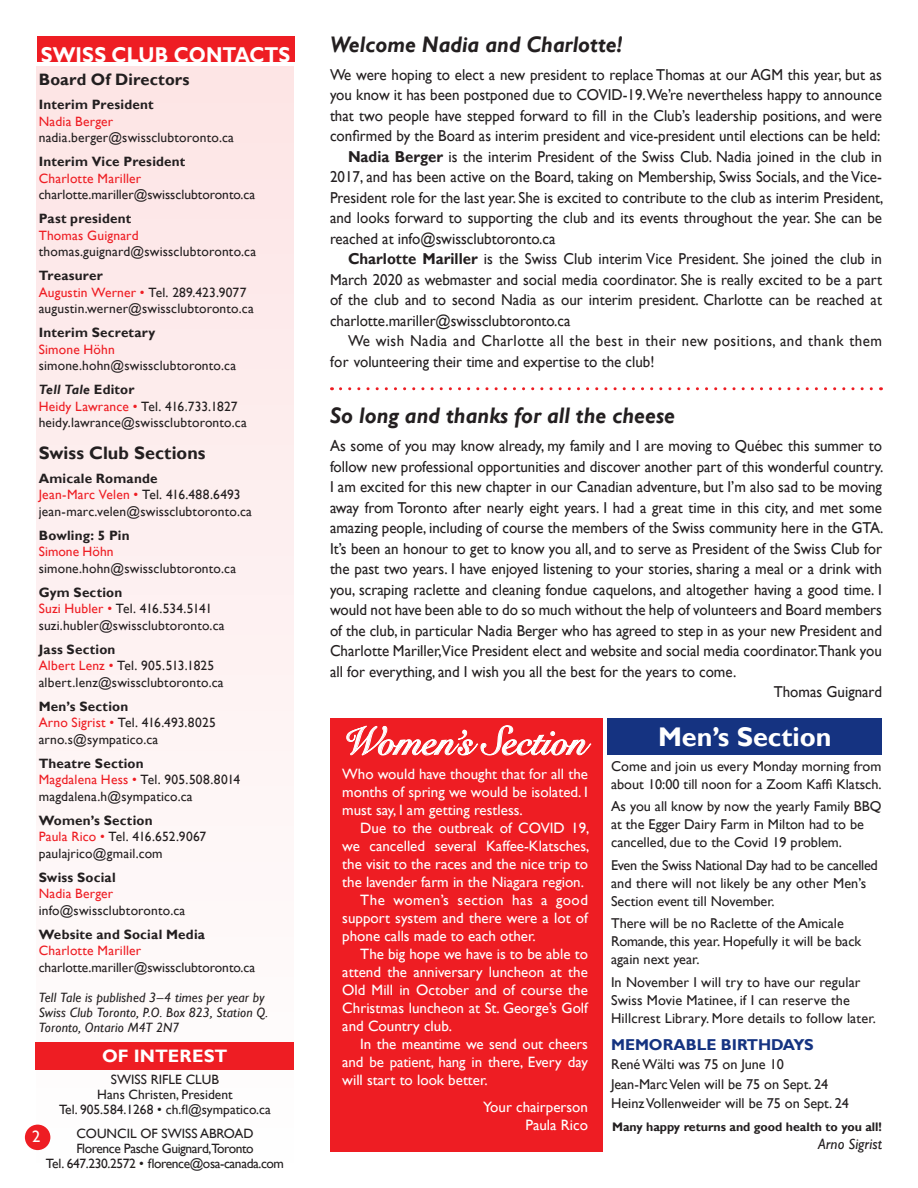
<style>
.page{position:relative;width:918px;height:1188px;background:#fff}
.page>*{position:absolute;margin:0;border:0;box-sizing:border-box;transform-origin:0 0}
.t1{font:39.6px "Snell Roundhand Bold Script";color:#fff;scale:.91 1}
.t2{font:700 27px "Gill Sans";color:#fff}
.t3{font:italic 700 22.5px "Gill Sans";color:#231f20;scale:.95 1}
.t4{font:700 21.45px "Gill Sans";letter-spacing:.005em;color:#fff;scale:.91 1}
.t5{font:700 18px "Gill Sans";letter-spacing:.005em;color:#231f20}
.t6{font:700 18px "Gill Sans";letter-spacing:.01em;color:#fff}
.t7{font:700 16.5px "Gill Sans";letter-spacing:.005em;color:#231f20}
.t8{font:16.5px "Gill Sans";color:#fff}
.t9{font:15.75px/20.5px "Gill Sans";color:#231f20;text-align:justify;scale:.95 1}
.t10{font:15.75px/20.5px "Gill Sans";letter-spacing:.03em;color:#231f20;scale:.95 1}
.t11{font:700 15.75px "Gill Sans";color:#153381}
.t12{font:15px/18px "Gill Sans";color:#fff;text-align:justify}
.t13{font:italic 15px "Gill Sans";color:#231f20}
.t14{font:14.25px/18px "Gill Sans";color:#231f20}
.t15{font:14.25px/19.5px "Gill Sans";color:#231f20}
.t16{font:13.5px/16.5px "Gill Sans";letter-spacing:.01em;color:#231f20}
.t17{font:13.5px/16.5px "Gill Sans";color:#231f20}
.t18{font:italic 13.5px/15px "Gill Sans";letter-spacing:.01em;color:#231f20}
.t19{font:13.5px/15px "Gill Sans";letter-spacing:-.03em;color:#231f20;text-align:center}
.t20{font:700 12.3px "Gill Sans";color:#231f20}
.s1{font-weight:700}
.s2{color:#ee1d23}
.s3{font-weight:700;font-style:italic}
</style>
<div class="page">
<div style="left:36px;top:66px;width:258px;height:1122px;background:linear-gradient(to right,#fef1f2,#fef1f2)"></div>
<div style="left:25px;top:1125px;width:25px;height:25px;background:#ee1d23;border-radius:50%"></div>
<div style="left:330px;top:718px;width:272px;height:434px;background:#ee1d23"></div>
<div style="left:37px;top:36px;width:258px;height:26px;background:#ee1d23"></div>
<svg style="left:340px;top:387px;width:541px;height:3px"></svg>
<div style="left:608px;top:718px;width:274px;height:37px;background:#153381"></div>
<div style="left:36px;top:1042px;width:258px;height:27px;background:#ee1d23"></div>
<svg style="left:346px;top:725px;width:246px;height:31px"></svg>
<p class="t4" style="left:41px;top:41px;width:276px">SWISS CLUB CONTACTS</p>
<p class="t7" style="left:39px;top:70px;width:152px">Board Of Directors</p>
<p class="t16" style="left:39px;top:97px;width:197px"><span class="s1">Interim President<br></span><span class="s2">Nadia Berger </span>nadia.berger@swissclubtoronto.ca</p>
<p class="t17" style="left:39px;top:153px;width:218px"><span class="s1">Interim Vice President<br></span><span class="s2">Charlotte Mariller </span>charlotte.mariller@swissclubtoronto.ca</p>
<p class="t16" style="left:39px;top:211px;width:219px"><span class="s1">Past president<br></span><span class="s2">Thomas Guignard </span>thomas.guignard@swissclubtoronto.ca</p>
<p class="t16" style="left:39px;top:268px;width:217px"><span class="s1">Treasurer<br></span><span class="s2">Augustin Werner •</span> Tel. 289.423.9077 augustin.werner@swissclubtoronto.ca</p>
<p class="t16" style="left:39px;top:325px;width:199px"><span class="s1">Interim Secretary<br></span><span class="s2">Simone Höhn </span>simone.hohn@swissclubtoronto.ca</p>
<p class="t16" style="left:39px;top:382px;width:210px"><span class="s3">Tell Tale</span> <span class="s1">Editor<br></span><span class="s2">Heidy Lawrance •</span> Tel. 416.733.1827 heidy.lawrance@swissclubtoronto.ca</p>
<p class="t5" style="left:39px;top:442px;width:168px">Swiss Club Sections</p>
<p class="t16" style="left:39px;top:470px;width:215px"><span class="s1">Amicale Romande<br></span><span class="s2">Jean-Marc Velen •</span> Tel. 416.488.6493 jean-marc.velen@swissclubtoronto.ca</p>
<p class="t16" style="left:39px;top:527px;width:199px"><span class="s1">Bowling: 5 Pin<br></span><span class="s2">Simone Höhn </span>simone.hohn@swissclubtoronto.ca</p>
<p class="t16" style="left:39px;top:584px;width:187px"><span class="s1">Gym Section<br></span><span class="s2">Suzi Hubler •</span> Tel. 416.534.5141 suzi.hubler@swissclubtoronto.ca</p>
<p class="t16" style="left:39px;top:641px;width:187px"><span class="s1">Jass Section<br></span><span class="s2">Albert Lenz •</span> Tel. 905.513.1825 albert.lenz@swissclubtoronto.ca</p>
<p class="t16" style="left:39px;top:698px;width:179px"><span class="s1">Men’s Section<br></span><span class="s2">Arno Sigrist •</span> Tel. 416.493.8025 arno.s@sympatico.ca</p>
<p class="t16" style="left:39px;top:755px;width:203px"><span class="s1">Theatre Section<br></span><span class="s2">Magdalena Hess •</span> Tel. 905.508.8014 magdalena.h@sympatico.ca</p>
<p class="t16" style="left:39px;top:812px;width:169px"><span class="s1">Women’s Section<br></span><span class="s2">Paula Rico •</span> Tel. 416.652.9067 paulajrico@gmail.com</p>
<p class="t16" style="left:39px;top:869px;width:148px"><span class="s1">Swiss Social<br></span><span class="s2">Nadia Berger </span>info@swissclubtoronto.ca</p>
<p class="t17" style="left:39px;top:926px;width:218px"><span class="s1">Website and Social Media<br></span><span class="s2">Charlotte Mariller </span>charlotte.mariller@swissclubtoronto.ca</p>
<p class="t18" style="left:39px;top:990px;width:227px">Tell Tale is published 3–4 times per year by</p>
<p class="t18" style="left:39px;top:1005px;width:231px">Swiss Club Toronto, P.O. Box 823, Station Q.<br>Toronto, Ontario M4T 2N7</p>
<p class="t6" style="left:102px;top:1045px;width:127px">OF INTEREST</p>
<p class="t16" style="left:59px;top:1072px;width:213px;line-height:15px;text-align:center">SWISS RIFLE CLUB<br>Hans Christen, President<br>Tel. 905.584.1268 • ch.fl@sympatico.ca</p>
<p class="t19" style="left:46px;top:1126px;width:240px">COUNCIL OF SWISS ABROAD<br>Florence Pasche Guignard,Toronto<br>Tel. 647.230.2572 • florence@osa-canada.com</p>
<p class="t8" style="left:32px;top:1127px;width:10px">2</p>
<p class="t3" style="left:330px;top:31px;width:309px">Welcome Nadia and Charlotte!</p>
<p class="t9" style="left:330px;top:64px;width:583px">We were hoping to elect a new president to replace Thomas at our AGM this year, but as you know it has been postponed due to COVID-19.We’re nevertheless happy to announce that two people have stepped forward to fill in the Club’s leadership positions, and were confirmed by the Board as interim president and vice-president until elections can be held:</p>
<p class="t9" style="left:330px;top:146px;width:584px;text-indent:18px"><span class="s1">Nadia Berger</span> is the interim President of the Swiss Club. Nadia joined in the club in 2017, and has been active on the Board, taking on Membership, Swiss Socials, and the Vice-President role for the last year. She is excited to contribute to the club as interim President, and looks forward to supporting the club and its events throughout the year. She can be reached at info@swissclubtoronto.ca</p>
<p class="t9" style="left:330px;top:249px;width:583px;text-indent:18px"><span class="s1">Charlotte Mariller</span> is the Swiss Club interim Vice President. She joined the club in March 2020 as webmaster and social media coordinator. She is really excited to be a part of the club and to second Nadia as our interim president. Charlotte can be reached at charlotte.mariller@swissclubtoronto.ca</p>
<p class="t10" style="left:330px;top:331px;width:583px;text-indent:18px">We wish Nadia and Charlotte all the best in their new positions, and thank them for volunteering their time and expertise to the club!</p>
<p class="t3" style="left:330px;top:403px;width:365px">So long and thanks for all the cheese</p>
<p class="t9" style="left:330px;top:436px;width:584px">As some of you may know already, my family and I are moving to Québec this summer to follow new professional opportunities and discover another part of this wonderful country.<br>I am excited for this new chapter in our Canadian adventure, but I’m also sad to be moving away from Toronto after nearly eight years. I had a great time in this city, and met some amazing people, including of course the members of the Swiss community here in the GTA.<br>It’s been an honour to get to know you all, and to serve as President of the Swiss Club for the past two years. I have enjoyed listening to your stories, sharing a meal or a drink with you, scraping raclette and cleaning fondue caquelons, and altogether having a good time. I would not have been able to do so much without the help of volunteers and Board members of the club, in particular Nadia Berger who has agreed to step in as your new President and Charlotte Mariller,Vice President elect and website and social media coordinator.Thank you all for everything, and I wish you all the best for the years to come.</p>
<p class="t9" style="left:774px;top:682px;width:116px">Thomas Guignard</p>
<p class="t1" style="left:343px;top:717px;width:269px">Women’s Section</p>
<p class="t12" style="left:342px;top:765px;width:247px">Who would have thought that for all the months of spring we would be isolated. I must say, I am getting restless.</p>
<p class="t12" style="left:342px;top:819px;width:249px;text-indent:18px">Due to the outbreak of COVID 19, we cancelled several Kaffee-Klatsches, the visit to the races and the nice trip to the lavender farm in the Niagara region.</p>
<p class="t12" style="left:342px;top:891px;width:247px;text-indent:18px">The women’s section has a good support system and there were a lot of phone calls made to each other.</p>
<p class="t12" style="left:342px;top:945px;width:247px;text-indent:18px">The big hope we have is to be able to attend the anniversary luncheon at the Old Mill in October and of course the Christmas luncheon at St. George’s Golf and Country club.</p>
<p class="t12" style="left:342px;top:1035px;width:247px;text-indent:18px">In the meantime we send out cheers and be patient, hang in there, Every day will start to look better.</p>
<p class="t12" style="left:483px;top:1098px;width:106px;text-align:right">Your chairperson<br>Paula Rico</p>
<p class="t2" style="left:658px;top:720px;width:175px">Men’s Section</p>
<p class="t14" style="left:611px;top:757px;width:272px">Come and join us every Monday morning from about 10:00 till noon for a Zoom Kaffi Klatsch.</p>
<p class="t14" style="left:611px;top:797px;width:272px">As you all know by now the yearly Family BBQ at the Egger Dairy Farm in Milton had to be cancelled, due to the Covid 19 problem.</p>
<p class="t14" style="left:611px;top:856px;width:268px">Even the Swiss National Day had to be cancelled and there will not likely be any other Men’s<br>Section event till November.</p>
<p class="t14" style="left:611px;top:914px;width:252px">There will be no Raclette of the Amicale<br>Romande, this year. Hopefully it will be back again next year.</p>
<p class="t14" style="left:611px;top:973px;width:266px">In November I will try to have our regular<br>Swiss Movie Matinee, if I can reserve the<br>Hillcrest Library. More details to follow later.</p>
<p class="t11" style="left:611px;top:1035px;width:204px">MEMORABLE BIRTHDAYS</p>
<p class="t15" style="left:611px;top:1055px;width:239px">René Wälti was 75 on June 10<br>Jean-Marc Velen will be 75 on Sept. 24<br>Heinz Vollenweider will be 75 on Sept. 24</p>
<p class="t20" style="left:612px;top:1119px;width:271px">Many happy returns and good health to you all!</p>
<p class="t13" style="left:818px;top:1135px;width:65px">Arno Sigrist</p>
</div>
